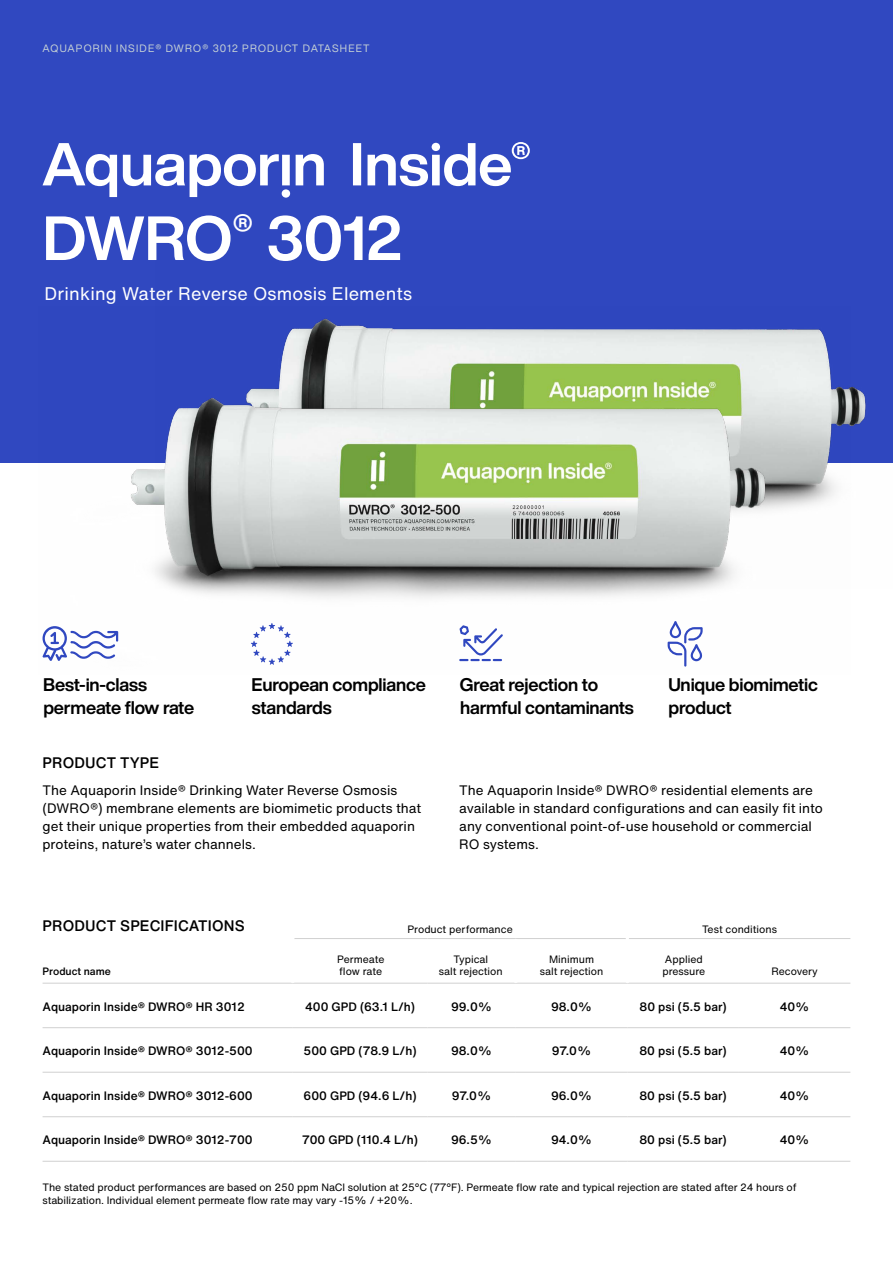
<style>
.page{position:relative;width:893px;height:1263px;background:#fff}
.page>*{position:absolute;margin:0;border:0;box-sizing:border-box;transform-origin:0 0}
.t1{font:700 61.2px "Helvetica Now Display";letter-spacing:-.005em;color:#fff}
.t2{font:700 18px/22.5px "Helvetica Now Display";letter-spacing:-.01em;color:#000}
.t3{font:18px "Helvetica Now Text";letter-spacing:.01em;color:#fff}
.t4{font:500 15px "Helvetica Now Text";letter-spacing:.01em;color:#000}
.t5{font:13.5px/18px "Helvetica Now Text";color:#000}
.t6{font:500 12px "Helvetica Now Text";color:#000}
.t7{font:10.5px/11.4px "Helvetica Now Text";letter-spacing:-.01em;color:#000}
.t8{font:10.5px "Helvetica Now Display";letter-spacing:.12em;color:#c8d3d5}
.t9{font:500 10.5px "Helvetica Now Text";color:#000}
</style>
<div class="page">
<div style="left:0;top:0;width:893px;height:462px;background:#3048c0"></div>
<img style="left:38px;top:318px;width:812px;height:344px">
<svg style="left:43px;top:142px;width:487px;height:56px"></svg>
<hr style="left:43px;top:1072px;width:250px;height:1px;background:#d0d0d0">
<hr style="left:293px;top:1072px;width:134px;height:1px;background:#d0d0d0">
<hr style="left:427px;top:1072px;width:89px;height:1px;background:#d0d0d0">
<hr style="left:516px;top:1072px;width:111px;height:1px;background:#d0d0d0">
<hr style="left:627px;top:1072px;width:112px;height:1px;background:#d0d0d0">
<hr style="left:739px;top:1072px;width:111px;height:1px;background:#d0d0d0">
<hr style="left:294px;top:938px;width:133px;height:1px;background:#d0d0d0">
<hr style="left:427px;top:938px;width:89px;height:1px;background:#d0d0d0">
<hr style="left:516px;top:938px;width:110px;height:1px;background:#d0d0d0">
<hr style="left:629px;top:938px;width:110px;height:1px;background:#d0d0d0">
<hr style="left:739px;top:938px;width:111px;height:1px;background:#d0d0d0">
<hr style="left:43px;top:983px;width:250px;height:1px;background:#d0d0d0">
<hr style="left:293px;top:983px;width:134px;height:1px;background:#d0d0d0">
<hr style="left:427px;top:983px;width:89px;height:1px;background:#d0d0d0">
<hr style="left:516px;top:983px;width:111px;height:1px;background:#d0d0d0">
<hr style="left:627px;top:983px;width:112px;height:1px;background:#d0d0d0">
<hr style="left:739px;top:983px;width:111px;height:1px;background:#d0d0d0">
<hr style="left:43px;top:1027px;width:250px;height:1px;background:#d0d0d0">
<hr style="left:293px;top:1027px;width:134px;height:1px;background:#d0d0d0">
<hr style="left:427px;top:1027px;width:89px;height:1px;background:#d0d0d0">
<hr style="left:516px;top:1027px;width:111px;height:1px;background:#d0d0d0">
<hr style="left:627px;top:1027px;width:112px;height:1px;background:#d0d0d0">
<hr style="left:739px;top:1027px;width:111px;height:1px;background:#d0d0d0">
<hr style="left:43px;top:1116px;width:250px;height:1px;background:#d0d0d0">
<hr style="left:293px;top:1116px;width:134px;height:1px;background:#d0d0d0">
<hr style="left:427px;top:1116px;width:89px;height:1px;background:#d0d0d0">
<hr style="left:516px;top:1116px;width:111px;height:1px;background:#d0d0d0">
<hr style="left:627px;top:1116px;width:112px;height:1px;background:#d0d0d0">
<hr style="left:739px;top:1116px;width:111px;height:1px;background:#d0d0d0">
<hr style="left:43px;top:1161px;width:250px;height:1px;background:#d0d0d0">
<hr style="left:293px;top:1161px;width:134px;height:1px;background:#d0d0d0">
<hr style="left:427px;top:1161px;width:89px;height:1px;background:#d0d0d0">
<hr style="left:516px;top:1161px;width:111px;height:1px;background:#d0d0d0">
<hr style="left:627px;top:1161px;width:112px;height:1px;background:#d0d0d0">
<hr style="left:739px;top:1161px;width:111px;height:1px;background:#d0d0d0">
<svg style="left:459px;top:625px;width:44px;height:36px"></svg>
<svg style="left:668px;top:621px;width:35px;height:46px"></svg>
<svg style="left:251px;top:623px;width:42px;height:42px"></svg>
<svg style="left:43px;top:626px;width:75px;height:35px"></svg>
<p class="t8" style="left:43px;top:41px;width:329px">AQUAPORIN INSIDE® DWRO® 3012 PRODUCT DATASHEET</p>
<h1 class="t1" style="left:43px;top:197px;width:361px">DWRO<sup>®</sup> 3012</h1>
<h2 class="t3" style="left:45px;top:281px;width:369px">Drinking Water Reverse Osmosis Elements</h2>
<h2 class="t2" style="left:43px;top:673px;width:153px">Best-in-class permeate flow rate</h2>
<h2 class="t2" style="left:252px;top:673px;width:176px">European compliance standards</h2>
<h2 class="t2" style="left:460px;top:673px;width:176px">Great rejection to harmful contaminants</h2>
<h2 class="t2" style="left:668px;top:673px;width:151px">Unique biomimetic product</h2>
<p class="t4" style="left:43px;top:753px;width:118px">PRODUCT TYPE</p>
<p class="t5" style="left:43px;top:781px;width:380px">The Aquaporin Inside® Drinking Water Reverse Osmosis (DWRO®) membrane elements are biomimetic products that get their unique properties from their embedded aquaporin proteins, nature’s water channels.</p>
<p class="t5" style="left:459px;top:781px;width:365px">The Aquaporin Inside® DWRO® residential elements are available in standard configurations and can easily fit into any conventional point-of-use household or commercial RO systems.</p>
<p class="t4" style="left:43px;top:915px;width:204px">PRODUCT SPECIFICATIONS</p>
<p class="t7" style="left:407px;top:924px;width:107px">Product performance</p>
<p class="t7" style="left:702px;top:924px;width:76px">Test conditions</p>
<p class="t9" style="left:43px;top:964px;width:70px">Product name</p>
<p class="t7" style="left:337px;top:954px;width:49px">Permeate flow rate</p>
<p class="t7" style="left:439px;top:954px;width:65px;text-align:center">Typical<br>salt rejection</p>
<p class="t7" style="left:540px;top:954px;width:65px;text-align:center">Minimum salt rejection</p>
<p class="t7" style="left:662px;top:954px;width:45px">Applied pressure</p>
<p class="t7" style="left:771px;top:965px;width:48px">Recovery</p>
<p class="t6" style="left:43px;top:998px;width:204px">Aquaporin Inside® DWRO® HR 3012</p>
<p class="t6" style="left:305px;top:998px;width:112px">400 GPD (63.1 L/h)</p>
<p class="t6" style="left:451px;top:998px;width:43px">99.0%</p>
<p class="t6" style="left:551px;top:998px;width:43px">98.0%</p>
<p class="t6" style="left:639px;top:998px;width:89px">80 psi (5.5 bar)</p>
<p class="t6" style="left:780px;top:998px;width:31px">40%</p>
<p class="t6" style="left:43px;top:1043px;width:212px">Aquaporin Inside® DWRO® 3012-500</p>
<p class="t6" style="left:304px;top:1043px;width:114px">500 GPD (78.9 L/h)</p>
<p class="t6" style="left:451px;top:1043px;width:43px">98.0%</p>
<p class="t6" style="left:552px;top:1043px;width:41px">97.0%</p>
<p class="t6" style="left:639px;top:1043px;width:89px">80 psi (5.5 bar)</p>
<p class="t6" style="left:780px;top:1043px;width:31px">40%</p>
<p class="t6" style="left:43px;top:1087px;width:212px">Aquaporin Inside® DWRO® 3012-600</p>
<p class="t6" style="left:304px;top:1087px;width:115px">600 GPD (94.6 L/h)</p>
<p class="t6" style="left:452px;top:1087px;width:41px">97.0%</p>
<p class="t6" style="left:551px;top:1087px;width:43px">96.0%</p>
<p class="t6" style="left:639px;top:1087px;width:89px">80 psi (5.5 bar)</p>
<p class="t6" style="left:780px;top:1087px;width:31px">40%</p>
<p class="t6" style="left:43px;top:1132px;width:212px">Aquaporin Inside® DWRO® 3012-700</p>
<p class="t6" style="left:302px;top:1132px;width:118px">700 GPD (110.4 L/h)</p>
<p class="t6" style="left:451px;top:1132px;width:43px">96.5%</p>
<p class="t6" style="left:551px;top:1132px;width:43px">94.0%</p>
<p class="t6" style="left:639px;top:1132px;width:89px">80 psi (5.5 bar)</p>
<p class="t6" style="left:780px;top:1132px;width:31px">40%</p>
<p class="t7" style="left:43px;top:1180px;width:755px;line-height:13.5px">The stated product performances are based on 250 ppm NaCl solution at 25°C (77°F). Permeate flow rate and typical rejection are stated after 24 hours of stabilization. Individual element permeate flow rate may vary -15% / +20%.</p>
</div>
